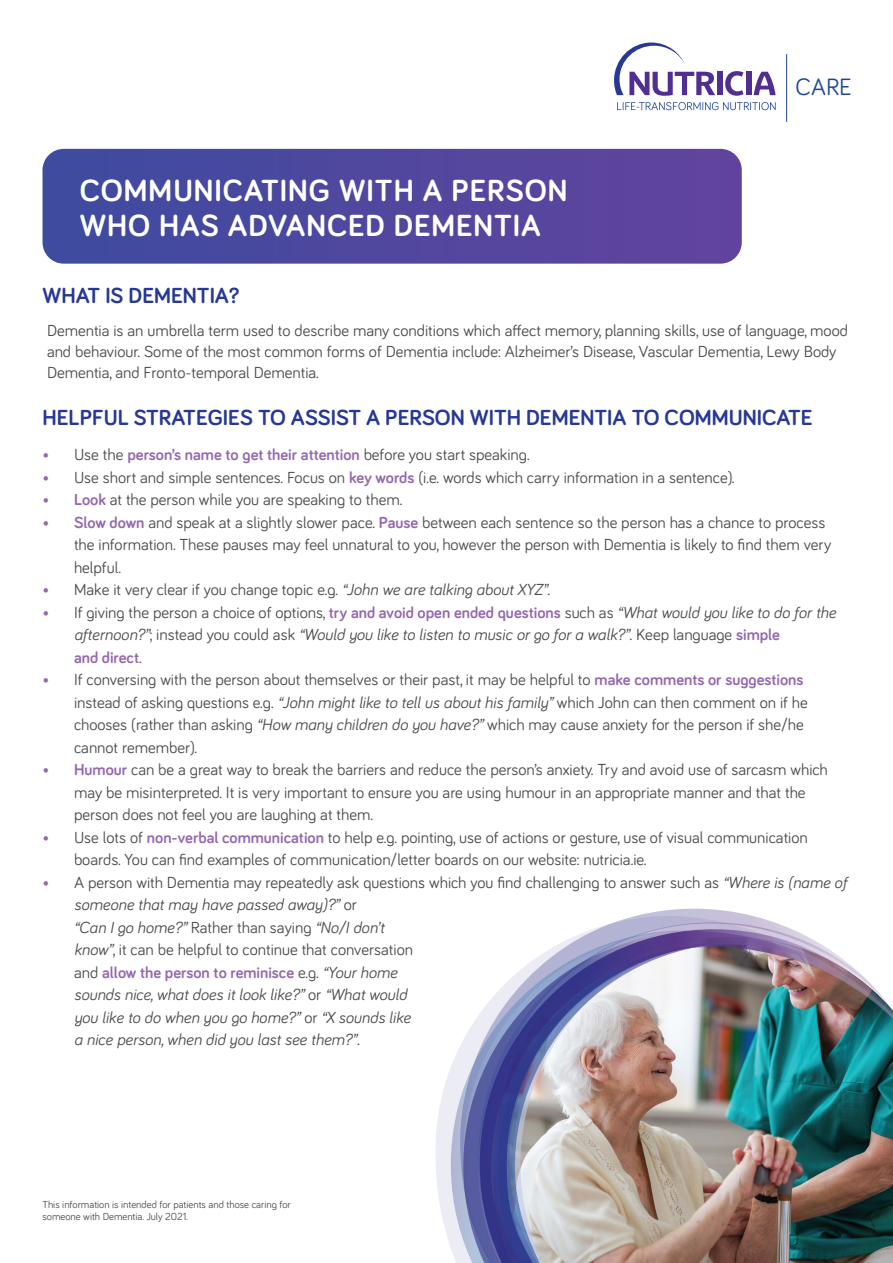
<style>
.page{position:relative;width:893px;height:1263px;background:#fff}
.page>*{position:absolute;margin:0;border:0;box-sizing:border-box;transform-origin:0 0}
.t1{font:700 31.5px/34.5px "Bariol";letter-spacing:.03em;color:#fff}
.t2{font:24.45px "Bariol";color:#1f489e}
.t3{font:700 22.5px "Bariol";color:#273895}
.t4{font:16.5px/22.5px "Bariol";color:#4b4c4d}
.t5{font:italic 16.5px/22.5px "Bariol";color:#4b4c4d}
.t6{font:700 16.5px "Bariol";color:#9569ad}
.t7{font:10.5px/12.6px "Bariol";color:#4b4c4d}
.s1{font-weight:400}
.s2{font-weight:400;color:#4b4c4d}
.s3{color:#9569ad}
.s4{font-weight:700;color:#9569ad}
.s5{font-style:italic}
.s6{font-style:normal;color:#9569ad}
.s7{font-style:normal}
.s8{font-weight:700;font-style:normal;color:#9569ad}
</style>
<div class="page">
<div style="left:746px;top:72px;width:5px;height:23px;background:#502e92"></div>
<svg style="left:754px;top:72px;width:22px;height:23px"></svg>
<svg style="left:725px;top:71px;width:18px;height:25px"></svg>
<div style="left:717px;top:72px;width:5px;height:23px;background:#502e92"></div>
<svg style="left:617px;top:102px;width:159px;height:8px"></svg>
<svg style="left:614px;top:43px;width:101px;height:53px"></svg>
<hr style="left:786px;top:54px;width:1px;height:68px;background:#1f489e">
<svg style="left:436px;top:1068px;width:15px;height:179px;fill:#ececf4"></svg>
<svg style="left:451px;top:1047px;width:9px;height:216px;background:#d5d7e8"></svg>
<svg style="left:460px;top:909px;width:331px;height:354px"></svg>
<img style="left:480px;top:929px;width:413px;height:334px">
<img style="left:494px;top:949px;width:189px;height:314px">
<div style="left:43px;top:149px;width:699px;height:115px;background:linear-gradient(to right,#3d4b9f,#63439d);border-radius:21px"></div>
<p class="t1" style="left:80px;top:172px;width:489px">COMMUNICATING WITH A PERSON<br>WHO HAS ADVANCED DEMENTIA</p>
<h2 class="t2" style="left:796px;top:70px;width:58px">CARE</h2>
<p class="t3" style="left:43px;top:280px;width:198px">WHAT IS DEMENTIA?</p>
<p class="t4" style="left:47px;top:319px;width:802px;line-height:21px">Dementia is an umbrella term used to describe many conditions which affect memory, planning skills, use of language, mood and behaviour. Some of the most common forms of Dementia include: Alzheimer’s Disease, Vascular Dementia, Lewy Body<br>Dementia, and Fronto-temporal Dementia.</p>
<p class="t3" style="left:43px;top:402px;width:772px">HELPFUL STRATEGIES TO ASSIST A PERSON WITH DEMENTIA TO COMMUNICATE</p>
<p class="t6" style="left:43px;top:443px;width:489px"><span class="s1">•</span> <span class="s2">Use the</span> person’s name to get their attention <span class="s2">before you start speaking.</span></p>
<p class="t4" style="left:43px;top:465px;width:693px"><span class="s3">•</span> Use short and simple sentences. Focus on <span class="s4">key words</span> (i.e. words which carry information in a sentence).</p>
<p class="t4" style="left:43px;top:488px;width:361px"><span class="s4">• Look</span> at the person while you are speaking to them.</p>
<p class="t4" style="left:74px;top:510px;width:759px;text-indent:-32px"><span class="s4">• Slow down</span> and speak at a slightly slower pace. <span class="s4">Pause</span> between each sentence so the person has a chance to process the information. These pauses may feel unnatural to you, however the person with Dementia is likely to find them very helpful.</p>
<p class="t4" style="left:43px;top:578px;width:509px"><span class="s3">•</span> Make it very clear if you change topic e.g. <span class="s5">“John we are talking about XYZ”.</span></p>
<p class="t5" style="left:74px;top:600px;width:764px;text-indent:-32px"><span class="s6">•</span> <span class="s7">If giving the person a choice of options,</span> <span class="s8">try and avoid open ended questions</span> <span class="s7">such as</span> “What would you like to do for the afternoon?”<span class="s7">; instead you could ask</span> “Would you like to listen to music or go for a walk?”. <span class="s7">Keep language</span> <span class="s8">simple<br>and direct</span><span class="s7">.</span></p>
<p class="t4" style="left:74px;top:668px;width:735px;text-indent:-32px"><span class="s3">•</span> If conversing with the person about themselves or their past, it may be helpful to <span class="s4">make comments or suggestions </span>instead of asking questions e.g. <span class="s5">“John might like to tell us about his family”</span> which John can then comment on if he chooses (rather than asking <span class="s5">“How many children do you have?”</span> which may cause anxiety for the person if she/he cannot remember).</p>
<p class="t4" style="left:74px;top:758px;width:755px;text-indent:-32px"><span class="s4">• Humour</span> can be a great way to break the barriers and reduce the person’s anxiety. Try and avoid use of sarcasm which may be misinterpreted. It is very important to ensure you are using humour in an appropriate manner and that the person does not feel you are laughing at them.</p>
<p class="t4" style="left:74px;top:825px;width:735px;text-indent:-32px"><span class="s3">•</span> Use lots of <span class="s4">non-verbal communication</span> to help e.g. pointing, use of actions or gesture, use of visual communication boards. You can find examples of communication/letter boards on our website: nutricia.ie.</p>
<p class="t5" style="left:74px;top:870px;width:775px;text-indent:-32px"><span class="s6">•</span> <span class="s7">A person with Dementia may repeatedly ask questions which you find challenging to answer such as</span> “Where is (name of someone that may have passed away)?” <span class="s7">or<br></span>“Can I go home?” <span class="s7">Rather than saying</span> “No/I don’t<br>know”<span class="s7">, it can be helpful to continue that conversation<br>and</span> <span class="s8">allow the person to reminisce</span> <span class="s7">e.g.</span> “Your home<br>sounds nice, what does it look like?” <span class="s7">or</span> “What would<br>you like to do when you go home?” <span class="s7">or</span> “X sounds like<br>a nice person, when did you last see them?”.</p>
<p class="t7" style="left:43px;top:1197px;width:250px">This information is intended for patients and those caring for someone with Dementia. July 2021.</p>
</div>
